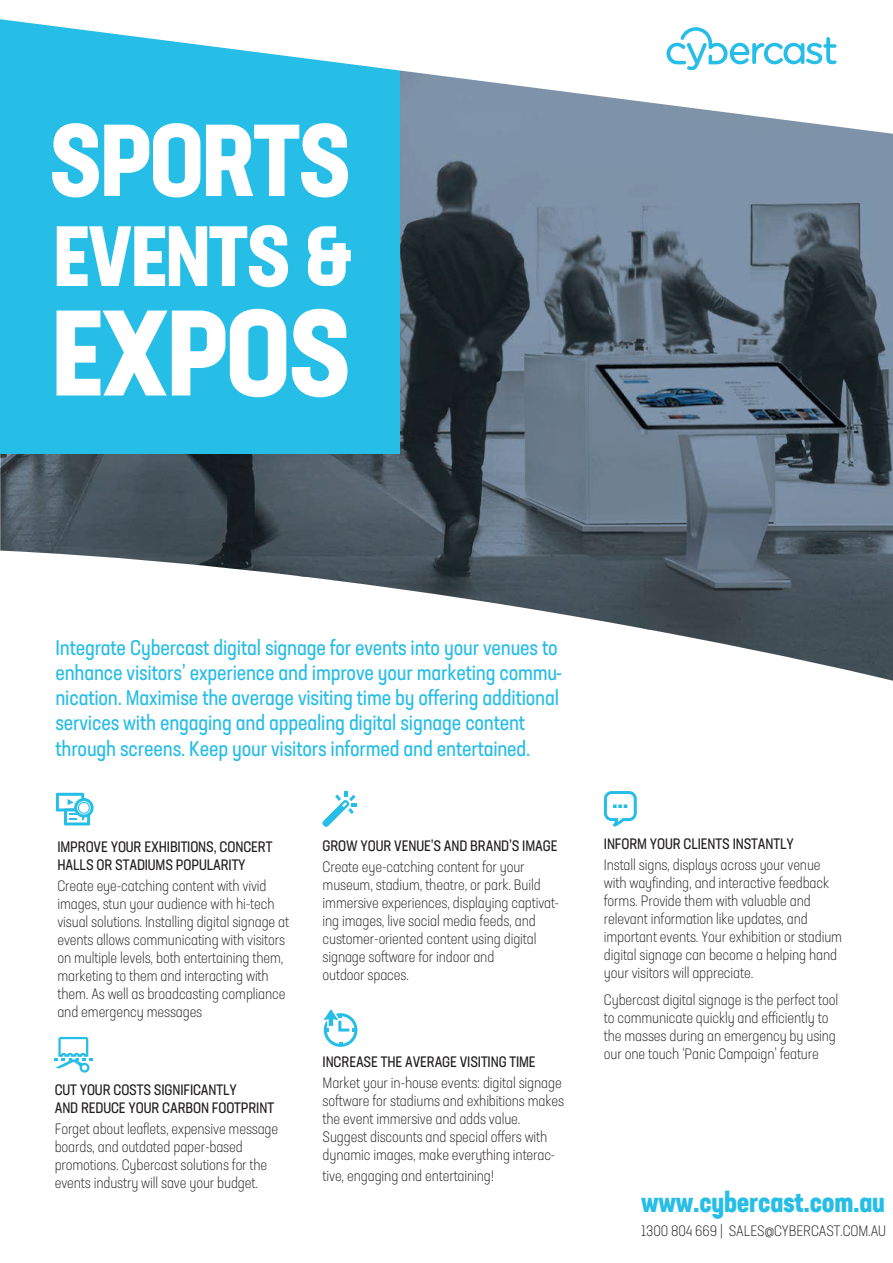
<style>
.page{position:relative;width:893px;height:1263px;background:#fff}
.page>*{position:absolute;margin:0;border:0;box-sizing:border-box;transform-origin:0 0}
.t1{font:700 condensed 119.55px "Neusa Next Std";letter-spacing:-.02em;color:#fff}
.t2{font:700 condensed 100.5px "Neusa Next Std";letter-spacing:-.02em;color:#fff}
.t3{font:700 condensed 84.15px "Neusa Next Std";letter-spacing:-.02em;color:#fff}
.t4{font:700 condensed 27.75px "Neusa Next Std";letter-spacing:-.01em;color:#26bde6}
.t5{font:700 condensed 24px "Neusa Next Std";color:#26bde6}
.t6{font:condensed 21px/25.2px "Neusa Next Std";letter-spacing:-.01em;color:#26bde6}
.t7{font:300 condensed 15px/18px "Neusa Next Std";letter-spacing:-.01em;color:#211e1e}
.t8{font:condensed 15px/18px "Neusa Next Std";letter-spacing:-.01em;color:#211e1e}
</style>
<div class="page">
<img style="left:0;top:134px;width:472px;height:442px">
<img style="left:472px;top:134px;width:421px;height:495px">
<img style="left:299px;top:576px;width:174px;height:24px">
<img style="left:643px;top:628px;width:250px;height:53px">
<div style="left:0;top:0;width:400px;height:454px;background:#26bde6"></div>
<svg style="left:604px;top:791px;width:33px;height:35px"></svg>
<svg style="left:322px;top:791px;width:35px;height:36px"></svg>
<svg style="left:55px;top:1037px;width:38px;height:35px"></svg>
<svg style="left:323px;top:1009px;width:34px;height:38px"></svg>
<svg style="left:56px;top:793px;width:38px;height:32px"></svg>
<svg style="left:0;top:0;width:893px;height:134px"></svg>
<svg style="left:666px;top:27px;width:171px;height:43px"></svg>
<h2 class="t2" style="left:49px;top:96px;width:304px">SPORTS</h2>
<h3 class="t3" style="left:53px;top:202px;width:300px">EVENTS &amp;</h3>
<h1 class="t1" style="left:52px;top:277px;width:301px">EXPOS</h1>
<p class="t6" style="left:55px;top:635px;width:508px">Integrate Cybercast digital signage for events into your venues to enhance visitors’ experience and improve your marketing commu&shy;nication. Maximise the average visiting time by offering additional services with engaging and appealing digital signage content through screens. Keep your visitors informed and entertained.</p>
<p class="t8" style="left:57px;top:837px;width:217px">IMPROVE YOUR EXHIBITIONS, CONCERT<br>HALLS OR STADIUMS POPULARITY</p>
<p class="t7" style="left:57px;top:877px;width:233px">Create eye-catching content with vivid images, stun your audience with hi-tech visual solutions. Installing digital signage at events allows communicating with visitors on multiple levels, both entertaining them, marketing to them and interacting with them. As well as broadcasting compliance and emergency messages</p>
<p class="t8" style="left:55px;top:1081px;width:221px">CUT YOUR COSTS SIGNIFICANTLY<br>AND REDUCE YOUR CARBON FOOTPRINT</p>
<p class="t7" style="left:55px;top:1120px;width:225px">Forget about leaflets, expensive message boards, and outdated paper-based promotions. Cybercast solutions for the events industry will save your budget.</p>
<p class="t8" style="left:323px;top:836px;width:236px">GROW YOUR VENUE’S AND BRAND’S IMAGE</p>
<p class="t7" style="left:323px;top:857px;width:238px">Create eye-catching content for your museum, stadium, theatre, or park. Build immersive experiences, displaying captivat&shy;ing images, live social media feeds, and customer-oriented content using digital signage software for indoor and<br>outdoor spaces.</p>
<p class="t8" style="left:323px;top:1053px;width:215px">INCREASE THE AVERAGE VISITING TIME</p>
<p class="t7" style="left:323px;top:1074px;width:243px">Market your in-house events: digital signage software for stadiums and exhibitions makes the event immersive and adds value.<br>Suggest discounts and special offers with dynamic images, make everything interac-</p>
<p class="t7" style="left:323px;top:1167px;width:173px">tive, engaging and entertaining!</p>
<h3 class="t5" style="left:612px;top:784px;width:18px">...</h3>
<p class="t8" style="left:604px;top:835px;width:191px">INFORM YOUR CLIENTS INSTANTLY</p>
<p class="t7" style="left:604px;top:856px;width:240px">Install signs, displays across your venue with wayfinding, and interactive feedback forms. Provide them with valuable and relevant information like updates, and important events. Your exhibition or stadium digital signage can become a helping hand your visitors will appreciate.</p>
<p class="t7" style="left:604px;top:991px;width:236px">Cybercast digital signage is the perfect tool to communicate quickly and efficiently to the masses during an emergency by using our one touch ‘Panic Campaign’ feature</p>
<h3 class="t4" style="left:641px;top:1184px;width:245px">www.cybercast.com.au</h3>
<p class="t7" style="left:641px;top:1221px;width:246px">1300 804 669 | SALES@CYBERCAST.COM.AU</p>
</div>
